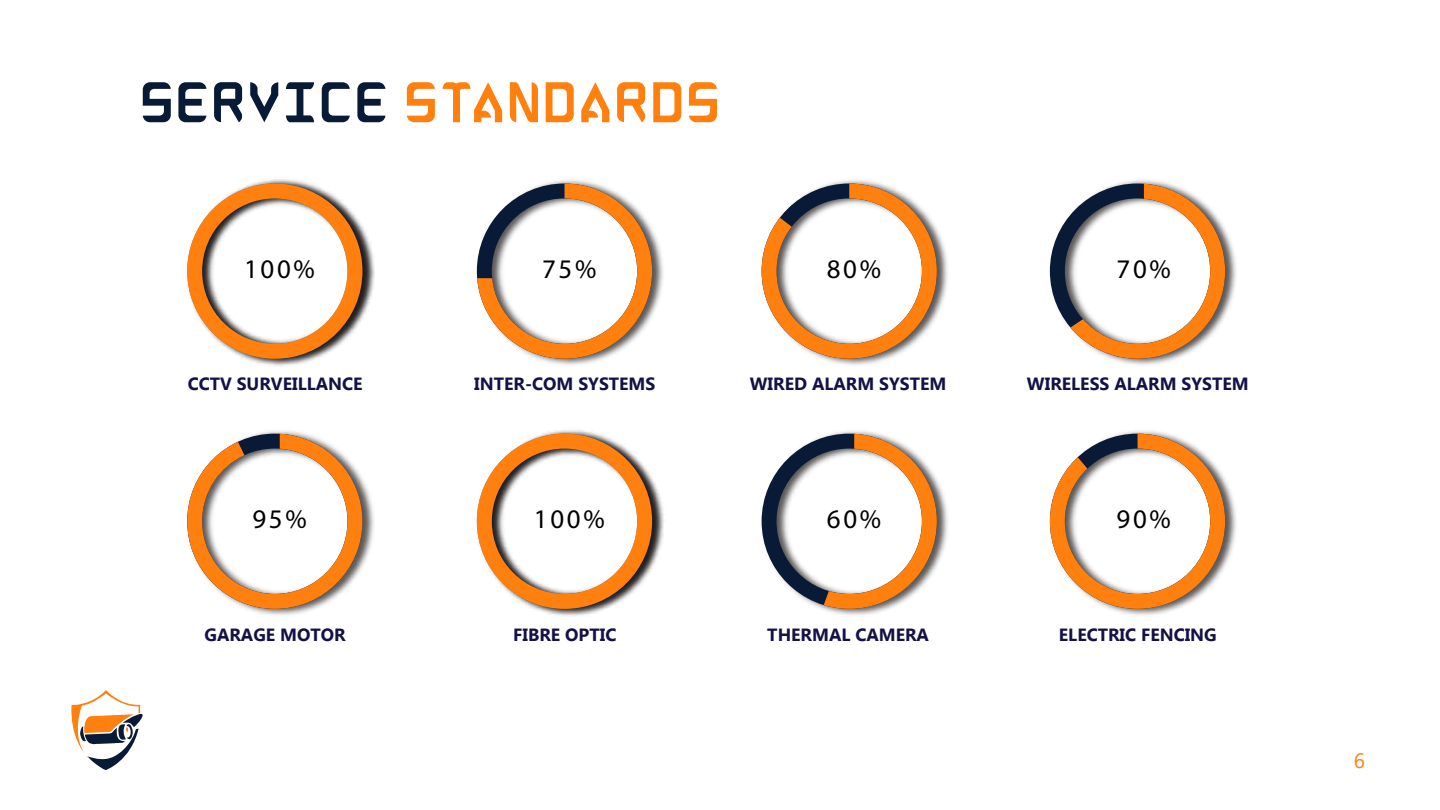
<style>
.page{position:relative;width:1440px;height:810px;background:#fff}
.page>*{position:absolute;margin:0;border:0;box-sizing:border-box;transform-origin:0 0}
.t1{font:56.25px "ABANDON ALPHABETA Regular";color:#ff800e}
.t2{font:26.92px "Montserrat";letter-spacing:.1em;color:#000}
.t3{font:20.77px "Segoe UI";color:#ff800e}
.t4{font:700 17.7px "Microsoft New Tai Lue";color:#131145}
.s1{color:#081a35}
</style>
<div class="page">
<svg style="left:71px;top:690px;width:72px;height:80px"></svg>
<img style="left:246px;top:179px;width:129px;height:187px">
<img style="left:476px;top:180px;width:187px;height:185px">
<img style="left:761px;top:180px;width:187px;height:185px">
<img style="left:1049px;top:180px;width:187px;height:185px">
<img style="left:247px;top:431px;width:127px;height:184px">
<img style="left:476px;top:430px;width:188px;height:186px">
<img style="left:761px;top:431px;width:187px;height:184px">
<img style="left:1049px;top:431px;width:187px;height:184px">
<svg style="left:187px;top:184px;width:175px;height:175px"></svg>
<svg style="left:477px;top:434px;width:175px;height:175px"></svg>
<svg style="left:477px;top:184px;width:175px;height:175px"></svg>
<svg style="left:762px;top:184px;width:175px;height:175px"></svg>
<svg style="left:1050px;top:184px;width:175px;height:175px"></svg>
<svg style="left:187px;top:434px;width:175px;height:175px"></svg>
<svg style="left:762px;top:434px;width:175px;height:175px"></svg>
<svg style="left:1050px;top:434px;width:175px;height:175px"></svg>
<h1 class="t1" style="left:137px;top:82px;width:583px"><span class="s1">SERVICE</span> STANDARDS</h1>
<h2 class="t2" style="left:244px;top:253px;width:72px">100%</h2>
<h2 class="t2" style="left:542px;top:253px;width:56px">75%</h2>
<h2 class="t2" style="left:827px;top:253px;width:56px">80%</h2>
<h2 class="t2" style="left:1117px;top:253px;width:56px">70%</h2>
<p class="t4" style="left:188px;top:374px;width:176px">CCTV SURVEILLANCE</p>
<p class="t4" style="left:474px;top:374px;width:183px">INTER-COM SYSTEMS</p>
<p class="t4" style="left:750px;top:374px;width:198px">WIRED ALARM SYSTEM</p>
<p class="t4" style="left:1027px;top:374px;width:223px">WIRELESS ALARM SYSTEM</p>
<h2 class="t2" style="left:252px;top:503px;width:56px">95%</h2>
<h2 class="t2" style="left:534px;top:503px;width:72px">100%</h2>
<h2 class="t2" style="left:827px;top:503px;width:56px">60%</h2>
<h2 class="t2" style="left:1117px;top:503px;width:56px">90%</h2>
<p class="t4" style="left:204px;top:624px;width:143px">GARAGE MOTOR</p>
<p class="t4" style="left:513px;top:624px;width:105px">FIBRE OPTIC</p>
<p class="t4" style="left:767px;top:624px;width:163px">THERMAL CAMERA</p>
<p class="t4" style="left:1059px;top:624px;width:159px">ELECTRIC FENCING</p>
<p class="t3" style="left:1354px;top:741px;width:13px">6</p>
</div>
